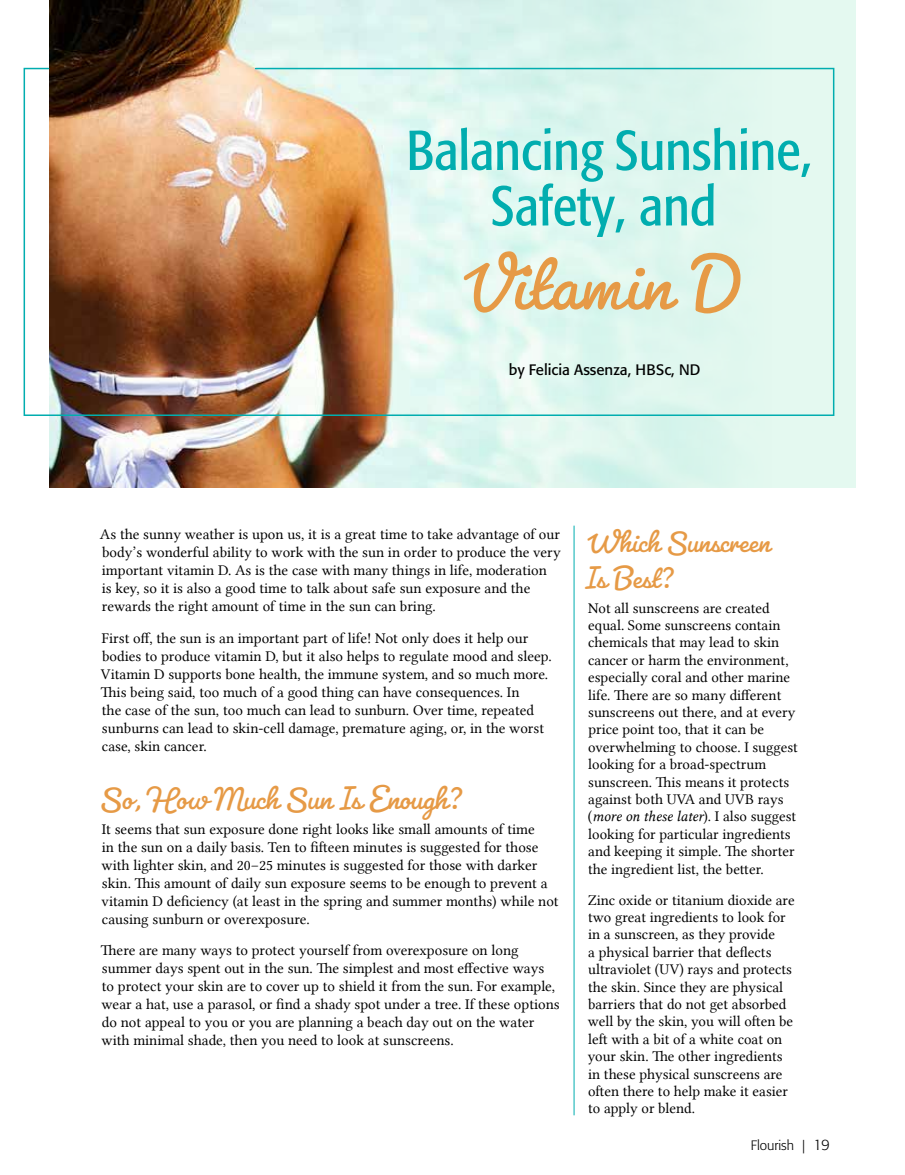
<style>
.page{position:relative;width:905px;height:1175px;background:#fff}
.page>*{position:absolute;margin:0;border:0;box-sizing:border-box;transform-origin:0 0}
.t1{font:84px "Pacifico";color:#e69a46}
.t2{font:condensed 55.5px/55.5px "Formata";color:#01adaf;text-align:center}
.t3{font:34.5px "Pacifico";color:#e69a46}
.t4{font:33px/36.3px "Pacifico";color:#e69a46}
.t5{font:15px/17.4px "Lin Libertine";color:#000}
.t6{font:15px "Lin Libertine I";color:#000}
.t7{font:15px "Formata";color:#000}
.t8{font:300 13.5px "Formata";color:#000}
.s1{font-family:"Lin Libertine"}
.s2{font-size:15px}
</style>
<div class="page">
<div style="left:49px;top:0;width:806px;height:487px;background:#e4f9f0"></div>
<img style="left:49px;top:0;width:674px;height:487px">
<img style="left:23px;top:67px;width:812px;height:350px">
<hr style="left:573px;top:525px;width:1px;height:590px;background:#01adaf">
<h2 class="t2" style="left:406px;top:123px;width:407px">Balancing Sunshine,<br>Safety, and</h2>
<h1 class="t1" style="left:464px;top:231px;width:278px">Vitamin D</h1>
<p class="t7" style="left:509px;top:360px;width:193px">by Felicia Assenza, HBSc, ND</p>
<p class="t5" style="left:100px;top:525px;width:462px;line-height:18px">As the sunny weather is upon us, it is a great time to take advantage of our body’s wonderful ability to work with the sun in order to produce the very important vitamin D. As is the case with many things in life, moderation<br>is key, so it is also a good time to talk about safe sun exposure and the rewards the right amount of time in the sun can bring.</p>
<p class="t5" style="left:101px;top:628px;width:452px;line-height:18px">First off, the sun is an important part of life! Not only does it help our bodies to produce vitamin D, but it also helps to regulate mood and sleep.<br>Vitamin D supports bone health, the immune system, and so much more.<br>This being said, too much of a good thing can have consequences. In<br>the case of the sun, too much can lead to sunburn. Over time, repeated sunburns can lead to skin-cell damage, premature aging, or, in the worst case, skin cancer.</p>
<h3 class="t3" style="left:100px;top:776px;width:362px">So, How Much Sun Is Enough?</h3>
<p class="t5" style="left:101px;top:819px;width:458px;line-height:18px">It seems that sun exposure done right looks like small amounts of time<br>in the sun on a daily basis. Ten to fifteen minutes is suggested for those with lighter skin, and 20–25 minutes is suggested for those with darker skin. This amount of daily sun exposure seems to be enough to prevent a vitamin D deficiency (at least in the spring and summer months) while not causing sunburn or overexposure.</p>
<p class="t5" style="left:101px;top:941px;width:460px;line-height:18px">There are many ways to protect yourself from overexposure on long summer days spent out in the sun. The simplest and most effective ways<br>to protect your skin are to cover up to shield it from the sun. For example, wear a hat, use a parasol, or find a shady spot under a tree. If these options do not appeal to you or you are planning a beach day out on the water with minimal shade, then you need to look at sunscreens.</p>
<h3 class="t4" style="left:585px;top:522px;width:187px">Which Sunscreen<br>Is Best?</h3>
<p class="t5" style="left:588px;top:599px;width:211px">Not all sunscreens are created equal. Some sunscreens contain chemicals that may lead to skin cancer or harm the environment, especially coral and other marine life. There are so many different sunscreens out there, and at every price point too, that it can be overwhelming to choose. I suggest looking for a broad-spectrum sunscreen. This means it protects against both UVA and UVB rays</p>
<p class="t6" style="left:587px;top:808px;width:210px"><span class="s1">(</span>more on these later<span class="s1">). I also suggest</span></p>
<p class="t5" style="left:588px;top:825px;width:208px">looking for particular ingredients and keeping it simple. The shorter the ingredient list, the better.</p>
<p class="t5" style="left:587px;top:891px;width:208px">Zinc oxide or titanium dioxide are two great ingredients to look for in a sunscreen, as they provide<br>a physical barrier that deflects ultraviolet (UV) rays and protects the skin. Since they are physical barriers that do not get absorbed well by the skin, you will often be left with a bit of a white coat on your skin. The other ingredients in these physical sunscreens are often there to help make it easier to apply or blend.</p>
<p class="t8" style="left:750px;top:1137px;width:81px">Flourish | <span class="s2">19</span></p>
</div>
